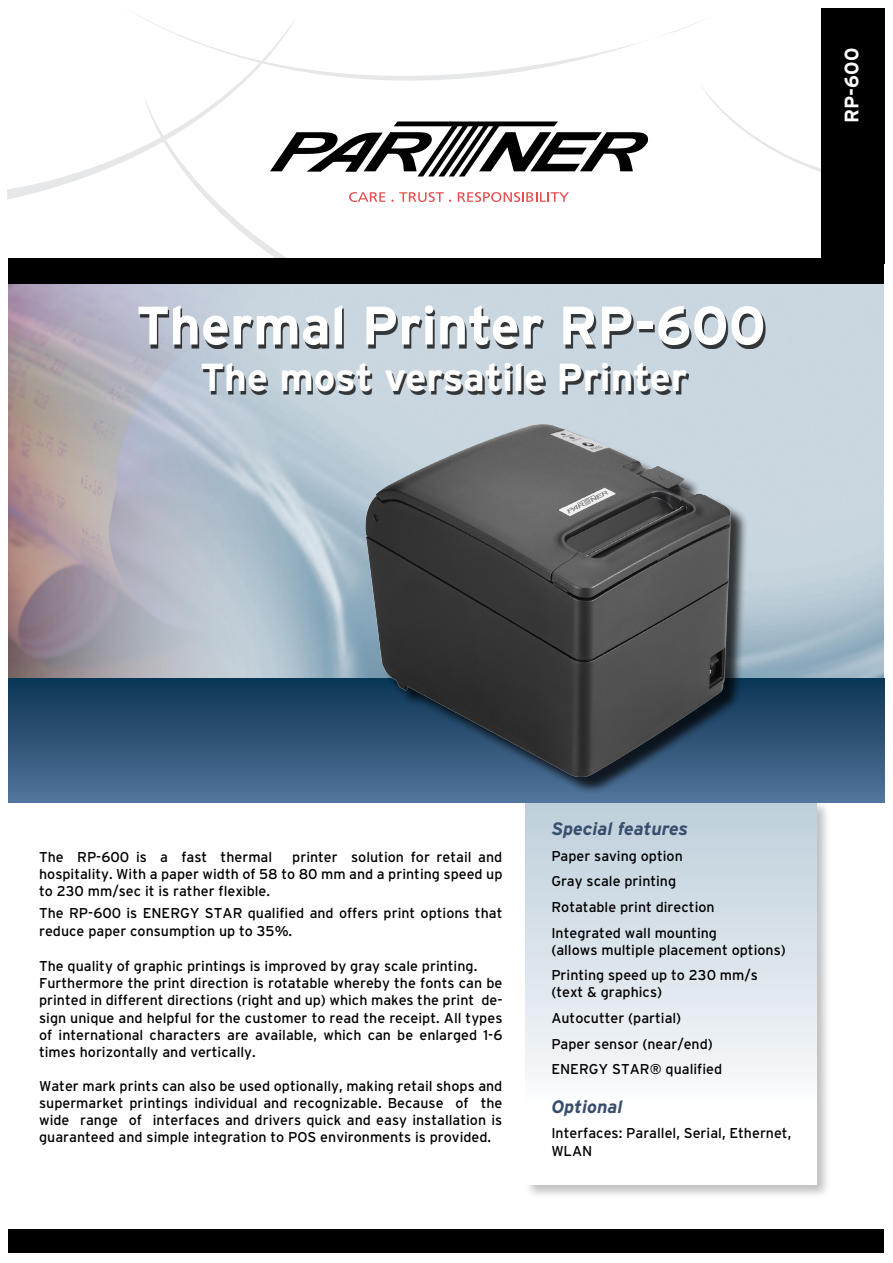
<style>
.page{position:relative;width:893px;height:1263px;background:#fff}
.page>*{position:absolute;margin:0;border:0;box-sizing:border-box;transform-origin:0 0}
.t1{font:700 54px "Interstate";color:#fff}
.t2{font:700 39px "Interstate";color:#fff}
.t3{font:700 19.5px "Interstate";color:#fff}
.t4{font:italic 700 18px "Interstate";color:#384e6d}
.t5{font:14.25px/17.1px "Interstate";color:#000}
</style>
<div class="page">
<div style="left:524px;top:800px;width:307px;height:399px;background:#000;opacity:.25"></div>
<div style="left:526px;top:802px;width:290px;height:382px;background:linear-gradient(to bottom,#becfdb,#fff)"></div>
<svg style="left:734px;top:121px;width:87px;height:51px"></svg>
<div style="left:821px;top:9px;width:63px;height:255px;background:#000"></div>
<img style="left:295px;top:283px;width:589px;height:395px">
<svg style="left:7px;top:156px;width:115px;height:44px"></svg>
<img style="left:9px;top:283px;width:286px;height:395px">
<div style="left:9px;top:678px;width:875px;height:124px;background:linear-gradient(to bottom,#0c3454,#52749a)"></div>
<div style="left:9px;top:258px;width:875px;height:25px;background:#000"></div>
<svg style="left:122px;top:12px;width:612px;height:150px"></svg>
<svg style="left:144px;top:96px;width:504px;height:162px"></svg>
<div style="left:9px;top:1229px;width:875px;height:23px;background:#000"></div>
<div style="left:367px;top:426px;width:381px;height:369px;background:#000;opacity:.75"></div>
<img style="left:359px;top:409px;width:375px;height:369px">
<div style="left:140px;top:309px;width:625px;height:40px;background:#000;opacity:.75"></div>
<div style="left:204px;top:366px;width:485px;height:29px;background:#000;opacity:.75"></div>
<p class="t1" style="left:136px;top:295px;width:631px">Thermal Printer RP-600</p>
<p class="t2" style="left:200px;top:355px;width:489px">The most versatile Printer</p>
<p class="t3" style="left:841px;top:123px;width:76px;rotate:-90deg">RP-600</p>
<p class="t5" style="left:39px;top:848px;width:465px;text-align:justify;text-indent:253px">printer solution for retail and hospitality. With a paper width of 58 to 80 mm and a printing speed up to 230 mm/sec it is rather flexible.</p>
<p class="t5" style="left:39px;top:904px;width:465px;line-height:18px">The RP-600 is ENERGY STAR qualified and offers print options that reduce paper consumption up to 35%.</p>
<p class="t5" style="left:39px;top:957px;width:465px">The quality of graphic printings is improved by gray scale printing.<br>Furthermore the print direction is rotatable whereby the fonts can be printed in different directions (right and up) which makes the print de&shy;sign unique and helpful for the customer to read the receipt. All types of international characters are available, which can be enlarged 1-6 times horizontally and vertically.</p>
<p class="t5" style="left:39px;top:1077px;width:465px;text-align:justify">Water mark prints can also be used optionally, making retail shops and supermarket printings individual and recognizable. Because of the wide range of interfaces and drivers quick and easy installation is guaranteed and simple integration to POS environments is provided.</p>
<p class="t5" style="left:39px;top:848px;width:235px">The RP-600 is a fast thermal</p>
<p class="t4" style="left:551px;top:819px;width:138px">Special features</p>
<p class="t5" style="left:551px;top:843px;width:167px;line-height:25.7px">Paper saving option<br>Gray scale printing<br>Rotatable print direction<br>Integrated wall mounting</p>
<p class="t5" style="left:551px;top:937px;width:236px;line-height:25.7px">(allows multiple placement options)<br>Printing speed up to 230 mm/s</p>
<p class="t5" style="left:551px;top:979px;width:172px;line-height:25.7px">(text &amp; graphics)<br>Autocutter (partial)<br>Paper sensor (near/end)<br>ENERGY STAR® qualified</p>
<p class="t4" style="left:551px;top:1096px;width:73px">Optional</p>
<p class="t5" style="left:551px;top:1125px;width:241px">Interfaces: Parallel, Serial, Ethernet,<br>WLAN</p>
</div>
